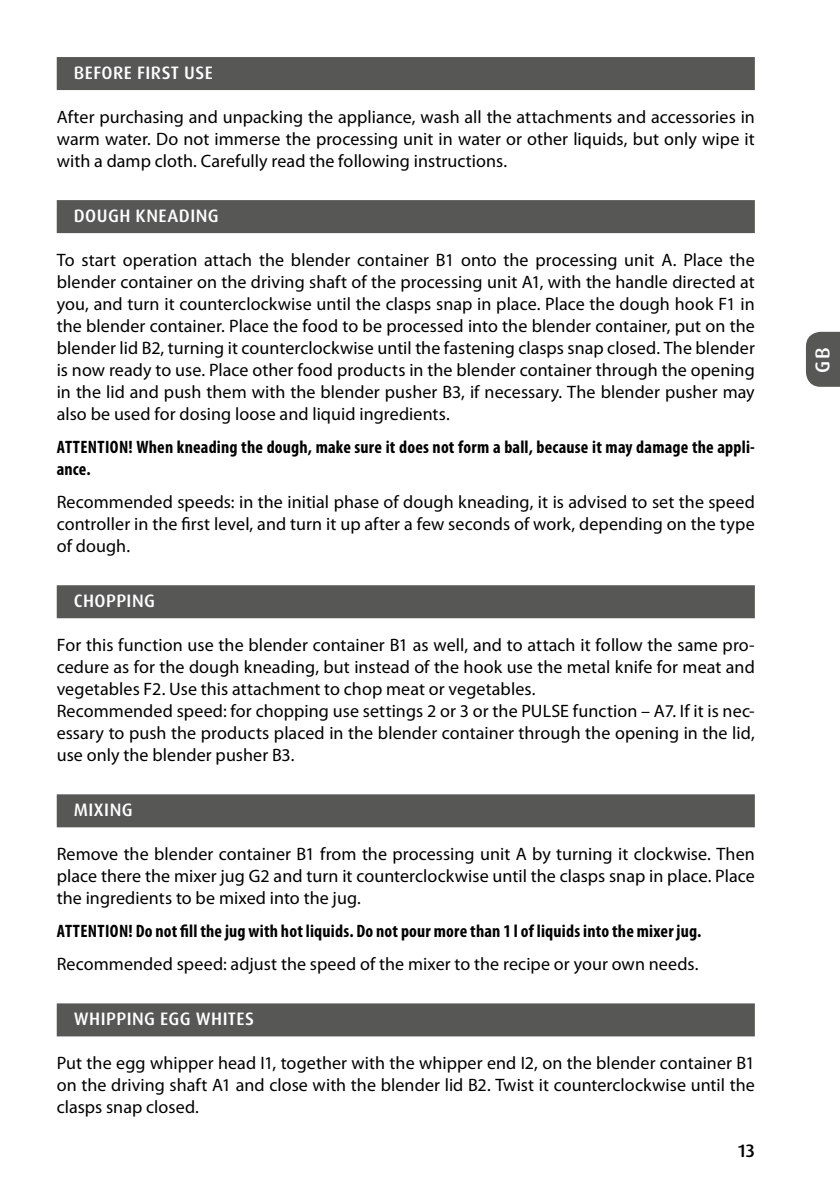
<style>
.page{position:relative;width:840px;height:1191px;background:#fff}
.page>*{position:absolute;margin:0;border:0;box-sizing:border-box;transform-origin:0 0}
.t1{font:500 20px "Dax Pro";color:#fff}
.t2{font:18px/22px "Myriad Pro";letter-spacing:.005em;color:#000;text-align:justify}
.t3{font:700 condensed 18px/22px "Myriad Pro";letter-spacing:.01em;color:#000}
.t4{font:500 18px "Dax Pro";letter-spacing:.025em;color:#fff}
.t5{font:500 18px "Dax Pro";color:#000}
</style>
<div class="page">
<div style="left:806px;top:332px;width:33px;height:55px;background:#575756"></div>
<div style="left:57px;top:57px;width:697px;height:33px;background:#575756"></div>
<div style="left:57px;top:200px;width:697px;height:33px;background:#575756"></div>
<div style="left:57px;top:585px;width:697px;height:33px;background:#575756"></div>
<div style="left:57px;top:794px;width:697px;height:33px;background:#575756"></div>
<div style="left:57px;top:1003px;width:697px;height:33px;background:#575756"></div>
<p class="t4" style="left:74px;top:61px;width:140px">BEFORE FIRST USE</p>
<p class="t2" style="left:57px;top:106px;width:699px">After purchasing and unpacking the appliance, wash all the attachments and accessories in warm water. Do not immerse the processing unit in water or other liquids, but only wipe it with a damp cloth. Carefully read the following instructions.</p>
<p class="t4" style="left:74px;top:204px;width:146px">DOUGH KNEADING</p>
<p class="t2" style="left:57px;top:249px;width:699px">To start operation attach the blender container B1 onto the processing unit A. Place the blender container on the driving shaft of the processing unit A1, with the handle directed at you, and turn it counterclockwise until the clasps snap in place. Place the dough hook F1 in the blender container. Place the food to be processed into the blender container, put on the blender lid B2, turning it counterclockwise until the fastening clasps snap closed. The blender is now ready to use. Place other food products in the blender container through the opening in the lid and push them with the blender pusher B3, if necessary. The blender pusher may also be used for dosing loose and liquid ingredients.</p>
<p class="t3" style="left:57px;top:436px;width:699px">ATTENTION! When kneading the dough, make sure it does not form a ball, because it may damage the appli&shy;ance.</p>
<p class="t2" style="left:57px;top:491px;width:699px">Recommended speeds: in the initial phase of dough kneading, it is advised to set the speed controller in the first level, and turn it up after a few seconds of work, depending on the type of dough.</p>
<p class="t4" style="left:74px;top:589px;width:83px">CHOPPING</p>
<p class="t2" style="left:57px;top:634px;width:699px;text-align:left">For this function use the blender container B1 as well, and to attach it follow the same pro&shy;cedure as for the dough kneading, but instead of the hook use the metal knife for meat and vegetables F2. Use this attachment to chop meat or vegetables.<br>Recommended speed: for chopping use settings 2 or 3 or the PULSE function – A7. If it is nec&shy;essary to push the products placed in the blender container through the opening in the lid, use only the blender pusher B3.</p>
<p class="t4" style="left:74px;top:798px;width:60px">MIXING</p>
<p class="t2" style="left:57px;top:843px;width:699px">Remove the blender container B1 from the processing unit A by turning it clockwise. Then place there the mixer jug G2 and turn it counterclockwise until the clasps snap in place. Place the ingredients to be mixed into the jug.</p>
<p class="t3" style="left:57px;top:920px;width:645px">ATTENTION! Do not fill the jug with hot liquids. Do not pour more than 1 l of liquids into the mixer jug.</p>
<p class="t2" style="left:57px;top:953px;width:643px">Recommended speed: adjust the speed of the mixer to the recipe or your own needs.</p>
<p class="t4" style="left:74px;top:1007px;width:182px">WHIPPING EGG WHITES</p>
<p class="t2" style="left:57px;top:1052px;width:699px">Put the egg whipper head I1, together with the whipper end I2, on the blender container B1 on the driving shaft A1 and close with the blender lid B2. Twist it counterclockwise until the clasps snap closed.</p>
<p class="t5" style="left:737px;top:1139px;width:18px">13</p>
<p class="t1" style="left:809px;top:373px;width:28px;rotate:-90deg">GB</p>
</div>
